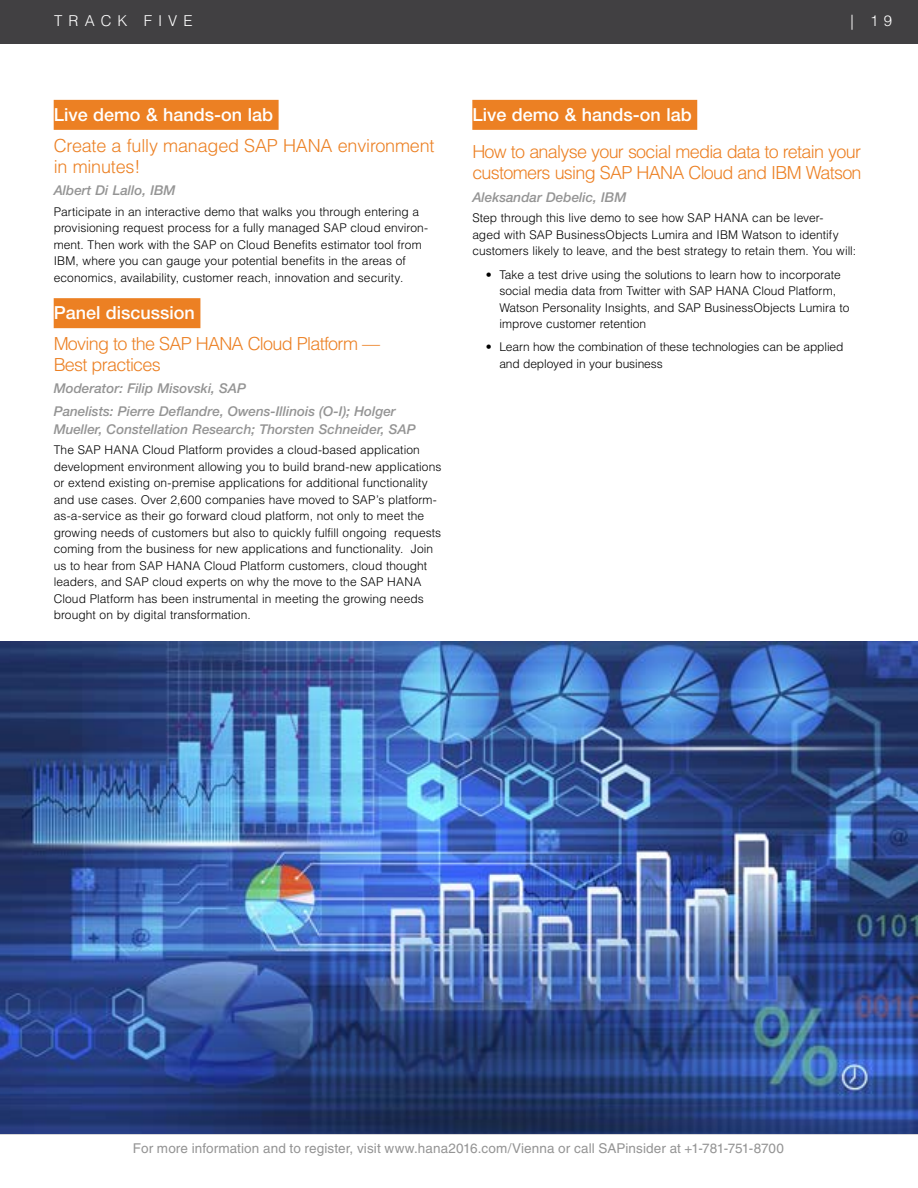
<style>
.page{position:relative;width:918px;height:1188px;background:#fff}
.page>*{position:absolute;margin:0;border:0;box-sizing:border-box;transform-origin:0 0}
.t1{font:300 18px/21px "Helvetica LT Std";letter-spacing:-.04em;color:#ec8023}
.t2{font:500 18px "Helvetica Neue LT Std";color:#fff}
.t3{font:300 18px/21px "Helvetica LT Std";letter-spacing:-.01em;color:#ec8023}
.t4{font:300 15px "Helvetica LT Std";letter-spacing:.405em;color:#fff}
.t5{font:italic 500 13.5px/22.4px "Helvetica Neue LT Std";color:#949494}
.t6{font:13.5px "Helvetica LT Std";letter-spacing:.005em;color:#949494}
.t7{font:300 12px/16.5px "Helvetica LT Std";letter-spacing:.005em;color:#000}
</style>
<div class="page">
<div style="left:0;top:0;width:918px;height:43px;background:#414042"></div>
<hr style="left:0;top:1134px;width:918px;height:1px;background:#afadb0">
<div style="left:54px;top:100px;width:225px;height:30px;background:#ec8023"></div>
<div style="left:54px;top:298px;width:146px;height:30px;background:#ec8023"></div>
<div style="left:472px;top:100px;width:225px;height:30px;background:#ec8023"></div>
<img style="left:0;top:641px;width:918px;height:493px">
<p class="t4" style="left:54px;top:11px;width:140px">TRACK FIVE</p>
<p class="t4" style="left:851px;top:11px;width:43px">| 1 9</p>
<h1 class="t2" style="left:54px;top:104px;width:221px">Live demo &amp; hands-on lab</h1>
<h1 class="t3" style="left:54px;top:135px;width:382px">Create a fully managed SAP HANA environment in minutes!</h1>
<p class="t5" style="left:54px;top:179px;width:123px">Albert Di Lallo, IBM</p>
<p class="t7" style="left:54px;top:203px;width:376px">Participate in an interactive demo that walks you through entering a provisioning request process for a fully managed SAP cloud environ&shy;ment. Then work with the SAP on Cloud Benefits estimator tool from IBM, where you can gauge your potential benefits in the areas of economics, availability, customer reach, innovation and security.</p>
<h1 class="t2" style="left:54px;top:302px;width:143px">Panel discussion</h1>
<h1 class="t1" style="left:54px;top:333px;width:328px">Moving to the SAP HANA Cloud Platform —<br>Best practices</h1>
<p class="t5" style="left:54px;top:377px;width:344px">Moderator: Filip Misovski, SAP<br>Panelists: Pierre Deflandre, Owens-Illinois (O-I); Holger</p>
<p class="t5" style="left:54px;top:417px;width:364px">Mueller, Constellation Research; Thorsten Schneider, SAP</p>
<p class="t7" style="left:54px;top:442px;width:389px">The SAP HANA Cloud Platform provides a cloud-based application development environment allowing you to build brand-new applications or extend existing on-premise applications for additional functionality and use cases. Over 2,600 companies have moved to SAP’s platform&shy;as-a-service as their go forward cloud platform, not only to meet the growing needs of customers but also to quickly fulfill ongoing requests coming from the business for new applications and functionality. Join us to hear from SAP HANA Cloud Platform customers, cloud thought leaders, and SAP cloud experts on why the move to the SAP HANA Cloud Platform has been instrumental in meeting the growing needs brought on by digital transformation.</p>
<h1 class="t2" style="left:472px;top:104px;width:221px">Live demo &amp; hands-on lab</h1>
<h1 class="t1" style="left:472px;top:141px;width:391px">How to analyse your social media data to retain your customers using SAP HANA Cloud and IBM Watson</h1>
<p class="t5" style="left:472px;top:186px;width:156px">Aleksandar Debelic, IBM</p>
<p class="t7" style="left:472px;top:210px;width:385px">Step through this live demo to see how SAP HANA can be lever-<br>aged with SAP BusinessObjects Lumira and IBM Watson to identify customers likely to leave, and the best strategy to retain them. You will:</p>
<p class="t7" style="left:499px;top:266px;width:352px;text-indent:-14px">• Take a test drive using the solutions to learn how to incorporate social media data from Twitter with SAP HANA Cloud Platform, Watson Personality Insights, and SAP BusinessObjects Lumira to improve customer retention</p>
<p class="t7" style="left:499px;top:339px;width:346px;text-indent:-14px">• Learn how the combination of these technologies can be applied and deployed in your business</p>
<p class="t6" style="left:133px;top:1141px;width:652px">For more information and to register, visit www.hana2016.com/Vienna or call SAPinsider at +1-781-751-8700</p>
</div>
